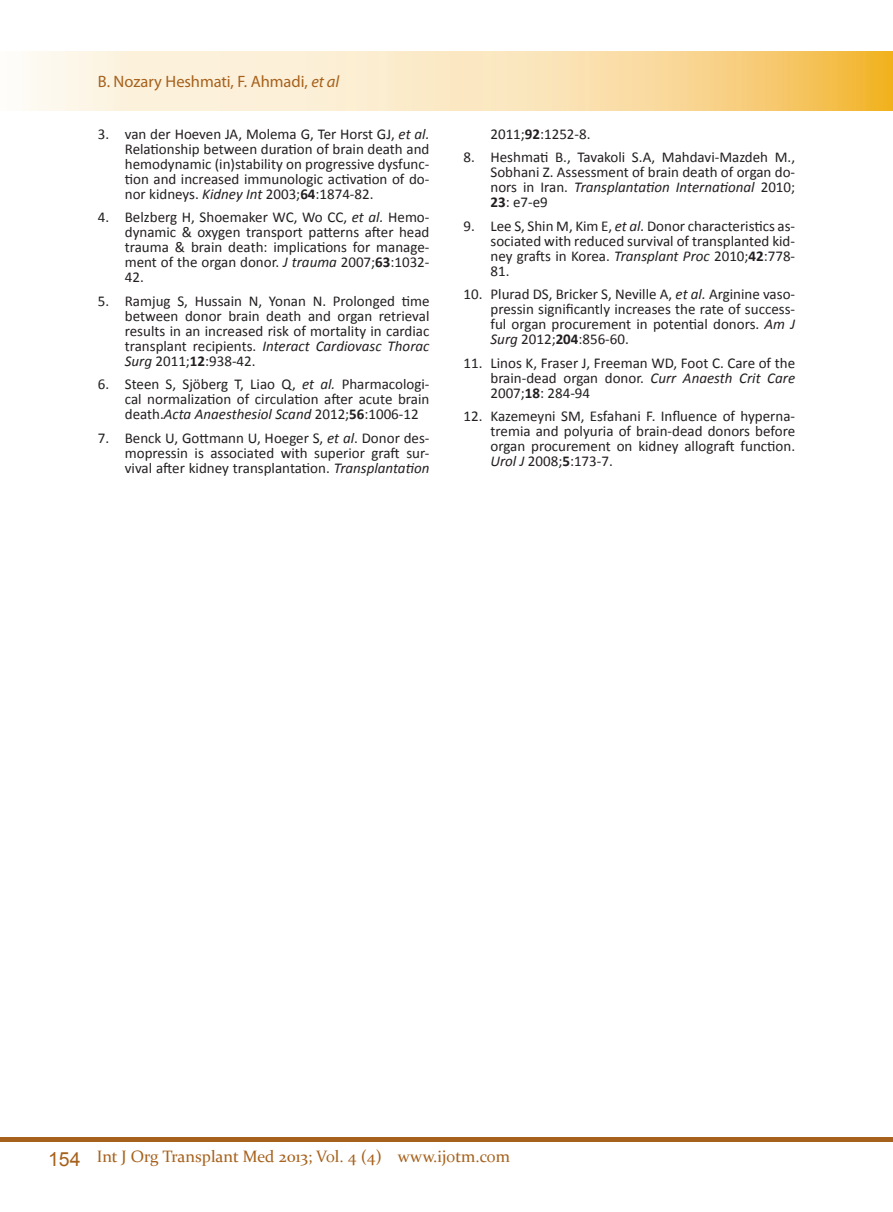
<style>
.page{position:relative;width:893px;height:1212px;background:#fff}
.page>*{position:absolute;margin:0;border:0;box-sizing:border-box;transform-origin:0 0}
.t1{font:16.5px "Constantia";color:#a6611c}
.t2{font:16.5px "Myriad Pro";letter-spacing:-.005em;color:#a6611c}
.t3{font:15px/15px "Calibri";color:#231f20;text-align:justify}
.s1{font-style:italic}
.s2{font-weight:700}
.s3{font-family:"Arial";font-size:19.5px}
</style>
<div class="page">
<div style="left:0;top:1137px;width:893px;height:5px;background:#a6611c"></div>
<img style="left:30px;top:52px;width:863px;height:59px">
<p class="t2" style="left:98px;top:72px;width:243px">B. Nozary Heshmati, F. Ahmadi, <span class="s1">et al</span></p>
<p class="t3" style="left:125px;top:126px;width:306px;text-indent:-27px">3. van der Hoeven JA, Molema G, Ter Horst GJ, <span class="s1">et al.<br></span>Relationship between duration of brain death and hemodynamic (in)stability on progressive dysfunc&shy;tion and increased immunologic activation of do&shy;nor kidneys. <span class="s1">Kidney Int</span> 2003;<span class="s2">64</span>:1874-82.</p>
<p class="t3" style="left:125px;top:210px;width:306px;text-indent:-27px">4. Belzberg H, Shoemaker WC, Wo CC, <span class="s1">et al.</span> Hemo&shy;dynamic &amp; oxygen transport patterns after head trauma &amp; brain death: implications for manage&shy;ment of the organ donor. <span class="s1">J trauma</span> 2007;<span class="s2">63</span>:1032- 42.</p>
<p class="t3" style="left:125px;top:293px;width:306px;text-indent:-27px">5. Ramjug S, Hussain N, Yonan N. Prolonged time between donor brain death and organ retrieval results in an increased risk of mortality in cardiac transplant recipients. <span class="s1">Interact Cardiovasc Thorac Surg</span> 2011;<span class="s2">12</span>:938-42.</p>
<p class="t3" style="left:125px;top:377px;width:306px;text-indent:-27px">6. Steen S, Sjöberg T, Liao Q, <span class="s1">et al.</span> Pharmacologi&shy;cal normalization of circulation after acute brain death.<span class="s1">Acta Anaesthesiol Scand</span> 2012;<span class="s2">56</span>:1006-12</p>
<p class="t3" style="left:125px;top:430px;width:306px;text-indent:-27px">7. Benck U, Gottmann U, Hoeger S, <span class="s1">et al</span>. Donor des&shy;mopressin is associated with superior graft sur&shy;vival after kidney transplantation. <span class="s1">Transplantation</span></p>
<p class="t3" style="left:490px;top:126px;width:102px">2011;<span class="s2">92</span>:1252-8.</p>
<p class="t3" style="left:490px;top:150px;width:306px;text-indent:-27px">8. Heshmati B., Tavakoli S.A, Mahdavi-Mazdeh M., Sobhani Z. Assessment of brain death of organ do&shy;nors in Iran. <span class="s1">Transplantation International</span> 2010; <span class="s2">23</span>: e7-e9</p>
<p class="t3" style="left:490px;top:218px;width:306px;text-indent:-27px">9. Lee S, Shin M, Kim E, <span class="s1">et al.</span> Donor characteristics as&shy;sociated with reduced survival of transplanted kid&shy;ney grafts in Korea. <span class="s1">Transplant Proc</span> 2010;<span class="s2">42</span>:778- 81.</p>
<p class="t3" style="left:490px;top:287px;width:306px;text-indent:-27px">10. Plurad DS, Bricker S, Neville A, <span class="s1">et al.</span> Arginine vaso&shy;pressin significantly increases the rate of success&shy;ful organ procurement in potential donors. <span class="s1">Am J Surg</span> 2012;<span class="s2">204</span>:856-60.</p>
<p class="t3" style="left:490px;top:355px;width:306px;text-indent:-27px">11. Linos K, Fraser J, Freeman WD, Foot C. Care of the brain-dead organ donor. <span class="s1">Curr Anaesth Crit Care </span>2007;<span class="s2">18</span>: 284-94</p>
<p class="t3" style="left:490px;top:409px;width:306px;text-indent:-27px">12. Kazemeyni SM, Esfahani F. Influence of hyperna&shy;tremia and polyuria of brain-dead donors before organ procurement on kidney allograft function.<br><span class="s1">Urol J</span> 2008;<span class="s2">5</span>:173-7.</p>
<p class="t1" style="left:48px;top:1145px;width:464px"><span class="s3">154</span> Int J Org Transplant Med 2013; Vol. 4 (4) www.ijotm.com</p>
</div>
